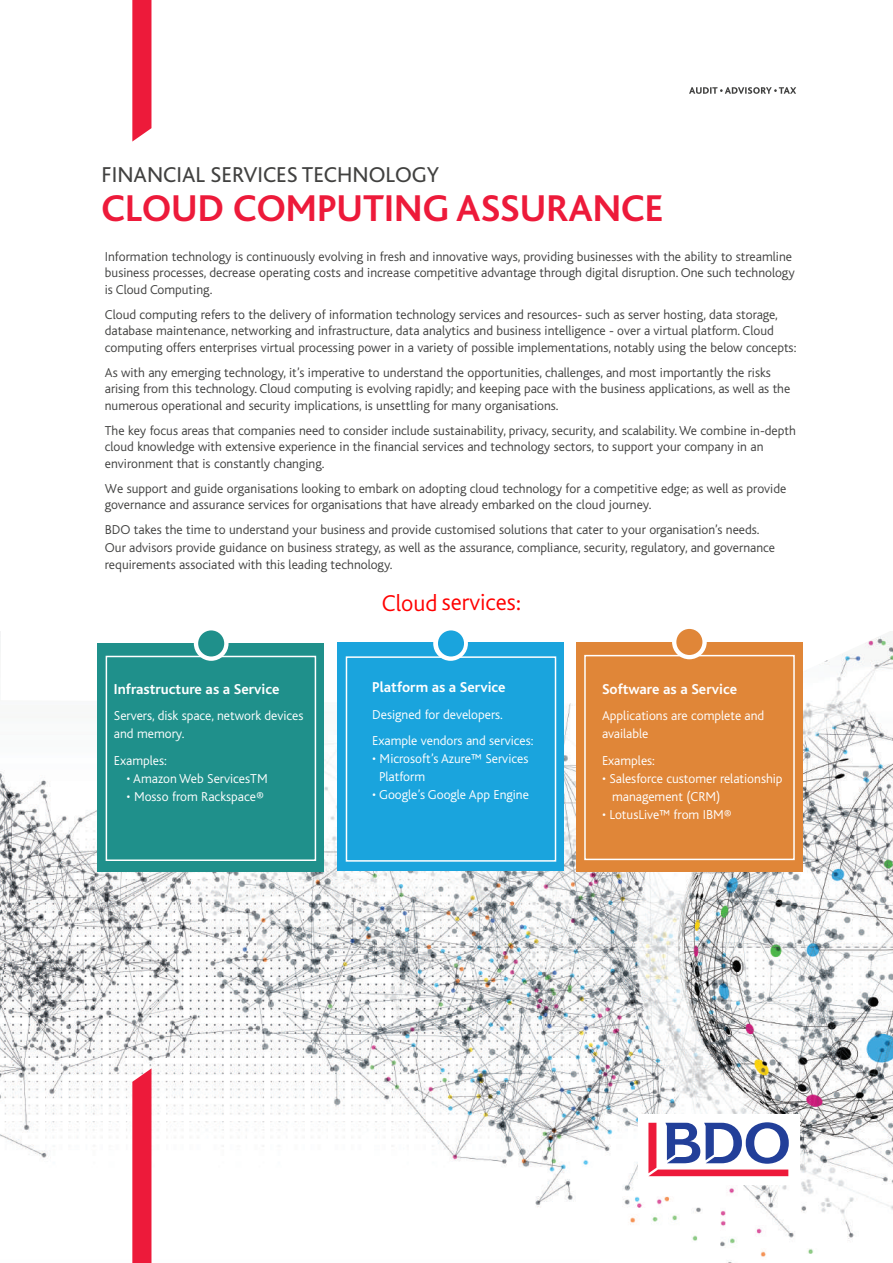
<style>
.page{position:relative;width:893px;height:1263px;background:#fff}
.page>*{position:absolute;margin:0;border:0;box-sizing:border-box;transform-origin:0 0}
.t1{font:700 39px "Bliss";color:#ed1a3a}
.t2{font:300 24px "Bliss";color:#f00}
.t3{font:22.5px "Bliss";color:#414140}
.t4{font:700 15px "Bliss";color:#fff}
.t5{font:300 13.5px/16.5px "Bliss";color:#414140}
.t6{font:300 13.5px/18px "Bliss";color:#fff}
.s1{font-family:"Minion Pro";font-weight:400}
</style>
<div class="page">
<img style="left:0;top:704px;width:893px;height:559px">
<div style="left:97px;top:643px;width:227px;height:228px;background:#1f908b"></div>
<div style="left:338px;top:642px;width:226px;height:228px;background:#1aa4dd"></div>
<div style="left:576px;top:642px;width:226px;height:229px;background:#e08638"></div>
<div style="left:638px;top:1114px;width:161px;height:70px;background:#fff"></div>
<svg style="left:648px;top:1122px;width:141px;height:54px"></svg>
<svg style="left:132px;top:1068px;width:19px;height:195px;background:#ed2644"></svg>
<svg style="left:132px;top:0;width:19px;height:142px;background:#ee2947"></svg>
<div style="left:106px;top:656px;width:210px;height:205px;border:2px solid #fff"></div>
<div style="left:346px;top:656px;width:210px;height:206px;border:2px solid #fff"></div>
<div style="left:584px;top:655px;width:211px;height:205px;border:2px solid #fff"></div>
<div style="left:672px;top:625px;width:35px;height:34px;background:#fff;border-radius:50%"></div>
<div style="left:676px;top:629px;width:26px;height:26px;background:#e08638;border-radius:50%"></div>
<div style="left:194px;top:626px;width:35px;height:35px;background:#fff;border-radius:50%"></div>
<div style="left:198px;top:630px;width:26px;height:26px;background:#1f908b;border-radius:50%"></div>
<div style="left:433px;top:626px;width:35px;height:35px;background:#fff;border-radius:50%"></div>
<div style="left:438px;top:630px;width:26px;height:26px;background:#1aa4dd;border-radius:50%"></div>
<svg style="left:689px;top:87px;width:107px;height:7px"></svg>
<h3 class="t3" style="left:102px;top:163px;width:339px">FINANCIAL SERVICES TECHNOLOGY</h3>
<h1 class="t1" style="left:102px;top:188px;width:563px">CLOUD COMPUTING ASSURANCE</h1>
<p class="t5" style="left:105px;top:248px;width:691px">Information technology is continuously evolving in fresh and innovative ways, providing businesses with the ability to streamline business processes, decrease operating costs and increase competitive advantage through digital disruption. One such technology is Cloud Computing.</p>
<p class="t5" style="left:105px;top:306px;width:693px">Cloud computing refers to the delivery of information technology services and resources- such as server hosting, data storage, database maintenance, networking and infrastructure, data analytics and business intelligence - over a virtual platform. Cloud computing offers enterprises virtual processing power in a variety of possible implementations, notably using the below concepts:</p>
<p class="t5" style="left:105px;top:364px;width:687px">As with any emerging technology, it’s imperative to understand the opportunities, challenges, and most importantly the risks arising from this technology. Cloud computing is evolving rapidly; and keeping pace with the business applications, as well as the numerous operational and security implications, is unsettling for many organisations.</p>
<p class="t5" style="left:105px;top:422px;width:693px">The key focus areas that companies need to consider include sustainability, privacy, security, and scalability. We combine in-depth cloud knowledge with extensive experience in the financial services and technology sectors, to support your company in an environment that is constantly changing.</p>
<p class="t5" style="left:105px;top:480px;width:683px">We support and guide organisations looking to embark on adopting cloud technology for a competitive edge; as well as provide governance and assurance services for organisations that have already embarked on the cloud journey.</p>
<p class="t5" style="left:105px;top:521px;width:672px;line-height:17.2px">BDO takes the time to understand your business and provide customised solutions that cater to your organisation’s needs.<br>Our advisors provide guidance on business strategy, as well as the assurance, compliance, security, regulatory, and governance requirements associated with this leading technology.</p>
<p class="t4" style="left:114px;top:681px;width:167px">Infrastructure as a Service</p>
<p class="t6" style="left:114px;top:707px;width:191px">Servers, disk space, network devices and memory.</p>
<p class="t6" style="left:114px;top:751px;width:54px">Examples:</p>
<p class="t6" style="left:127px;top:769px;width:143px">• Amazon Web ServicesTM</p>
<p class="t6" style="left:127px;top:787px;width:139px">• Mosso from Rackspace®</p>
<h2 class="t2" style="left:382px;top:589px;width:141px">Cloud services<span class="s1">:</span></h2>
<p class="t4" style="left:372px;top:679px;width:135px">Platform as a Service</p>
<p class="t6" style="left:372px;top:701px;width:163px;line-height:26.5px">Designed for developers.<br>Example vendors and services:</p>
<p class="t6" style="left:379px;top:750px;width:151px;text-indent:-7px">• Microsoft’s Azure™ Services<br>Platform</p>
<p class="t6" style="left:372px;top:786px;width:158px">• Google’s Google App Engine</p>
<p class="t4" style="left:602px;top:681px;width:137px">Software as a Service</p>
<p class="t6" style="left:602px;top:707px;width:164px">Applications are complete and available</p>
<p class="t6" style="left:602px;top:751px;width:54px">Examples:</p>
<p class="t6" style="left:612px;top:769px;width:172px;text-indent:-10px">• Salesforce customer relationship management (CRM)</p>
<p class="t6" style="left:602px;top:805px;width:131px">• LotusLive™ from IBM®</p>
</div>
